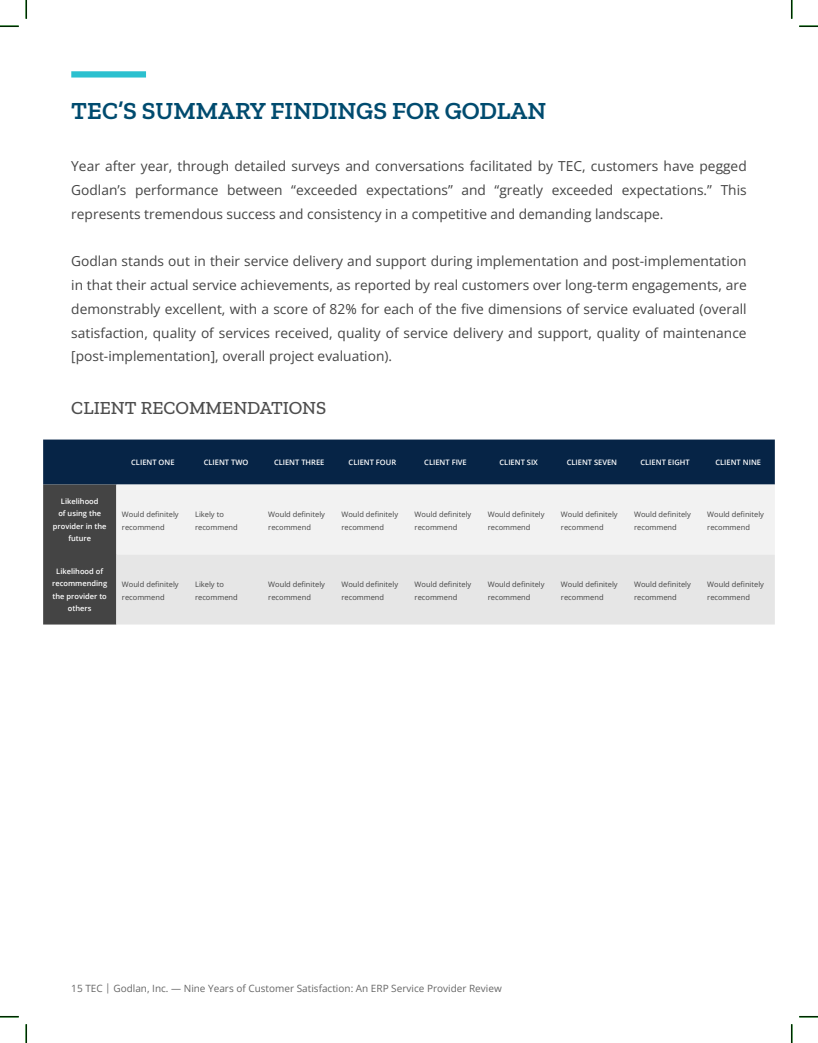
<style>
.page{position:relative;width:818px;height:1043px;background:#fff}
.page>*{position:absolute;margin:0;border:0;box-sizing:border-box;transform-origin:0 0}
.t1{font:600 25px "Zilla Slab";color:#004b6f}
.t2{font:500 18.75px "Zilla Slab";color:#4d4d4d}
.t3{font:13.75px/23.8px "Open Sans";color:#444;text-align:justify}
.t4{font:10px "Open Sans";color:#666}
.t5{font:7.5px/12.5px "Open Sans";color:#444}
.t6{font:600 7.5px/12.5px "Open Sans";color:#fff;text-align:center}
</style>
<div class="page">
<div style="left:71px;top:71px;width:75px;height:6px;background:#2bc0cf"></div>
<svg style="left:43px;top:439px;width:731px;height:185px;background:#172d47"></svg>
<div style="left:116px;top:484px;width:658px;height:70px;background:#f2f2f2"></div>
<div style="left:116px;top:554px;width:658px;height:70px;background:#e6e6e6"></div>
<svg style="left:0;top:25px;width:19px;height:2px"></svg>
<svg style="left:799px;top:25px;width:19px;height:2px"></svg>
<svg style="left:0;top:1015px;width:19px;height:2px"></svg>
<svg style="left:799px;top:1015px;width:19px;height:2px"></svg>
<svg style="left:25px;top:0;width:2px;height:19px"></svg>
<svg style="left:25px;top:1024px;width:2px;height:18px"></svg>
<svg style="left:790px;top:0;width:2px;height:19px"></svg>
<svg style="left:790px;top:1024px;width:2px;height:18px"></svg>
<h1 class="t1" style="left:71px;top:101px;width:476px">TEC’S SUMMARY FINDINGS FOR GODLAN</h1>
<p class="t3" style="left:71px;top:156px;width:677px">Year after year, through detailed surveys and conversations facilitated by TEC, customers have pegged Godlan’s performance between “exceeded expectations” and “greatly exceeded expectations.” This represents tremendous success and consistency in a competitive and demanding landscape.</p>
<p class="t3" style="left:71px;top:251px;width:677px">Godlan stands out in their service delivery and support during implementation and post-implementation in that their actual service achievements, as reported by real customers over long-term engagements, are demonstrably excellent, with a score of 82% for each of the five dimensions of service evaluated (overall satisfaction, quality of services received, quality of service delivery and support, quality of maintenance [post-implementation], overall project evaluation).</p>
<h2 class="t2" style="left:71px;top:400px;width:256px">CLIENT RECOMMENDATIONS</h2>
<p class="t6" style="left:53px;top:494px;width:55px">Likelihood<br>of using the provider in the future</p>
<p class="t6" style="left:52px;top:564px;width:56px">Likelihood of recommending the provider to others</p>
<p class="t6" style="left:131px;top:456px;width:45px">CLIENT ONE</p>
<p class="t6" style="left:204px;top:456px;width:46px">CLIENT TWO</p>
<p class="t6" style="left:274px;top:456px;width:52px">CLIENT THREE</p>
<p class="t6" style="left:348px;top:456px;width:49px">CLIENT FOUR</p>
<p class="t6" style="left:424px;top:456px;width:44px">CLIENT FIVE</p>
<p class="t6" style="left:499px;top:456px;width:40px">CLIENT SIX</p>
<p class="t6" style="left:566px;top:456px;width:52px">CLIENT SEVEN</p>
<p class="t6" style="left:640px;top:456px;width:51px">CLIENT EIGHT</p>
<p class="t6" style="left:715px;top:456px;width:47px">CLIENT NINE</p>
<p class="t5" style="left:122px;top:508px;width:58px">Would definitely recommend</p>
<p class="t5" style="left:195px;top:509px;width:44px">Likely to recommend</p>
<p class="t5" style="left:268px;top:508px;width:58px">Would definitely recommend</p>
<p class="t5" style="left:341px;top:508px;width:58px">Would definitely recommend</p>
<p class="t5" style="left:414px;top:508px;width:58px">Would definitely recommend</p>
<p class="t5" style="left:488px;top:508px;width:58px">Would definitely recommend</p>
<p class="t5" style="left:561px;top:508px;width:58px">Would definitely recommend</p>
<p class="t5" style="left:634px;top:508px;width:58px">Would definitely recommend</p>
<p class="t5" style="left:707px;top:508px;width:58px">Would definitely recommend</p>
<p class="t5" style="left:122px;top:578px;width:58px">Would definitely recommend</p>
<p class="t5" style="left:195px;top:579px;width:44px">Likely to recommend</p>
<p class="t5" style="left:268px;top:578px;width:58px">Would definitely recommend</p>
<p class="t5" style="left:341px;top:578px;width:58px">Would definitely recommend</p>
<p class="t5" style="left:414px;top:578px;width:58px">Would definitely recommend</p>
<p class="t5" style="left:488px;top:578px;width:58px">Would definitely recommend</p>
<p class="t5" style="left:561px;top:578px;width:58px">Would definitely recommend</p>
<p class="t5" style="left:634px;top:578px;width:58px">Would definitely recommend</p>
<p class="t5" style="left:707px;top:578px;width:58px">Would definitely recommend</p>
<p class="t4" style="left:71px;top:984px;width:432px">15 TEC | Godlan, Inc. — Nine Years of Customer Satisfaction: An ERP Service Provider Review</p>
</div>
